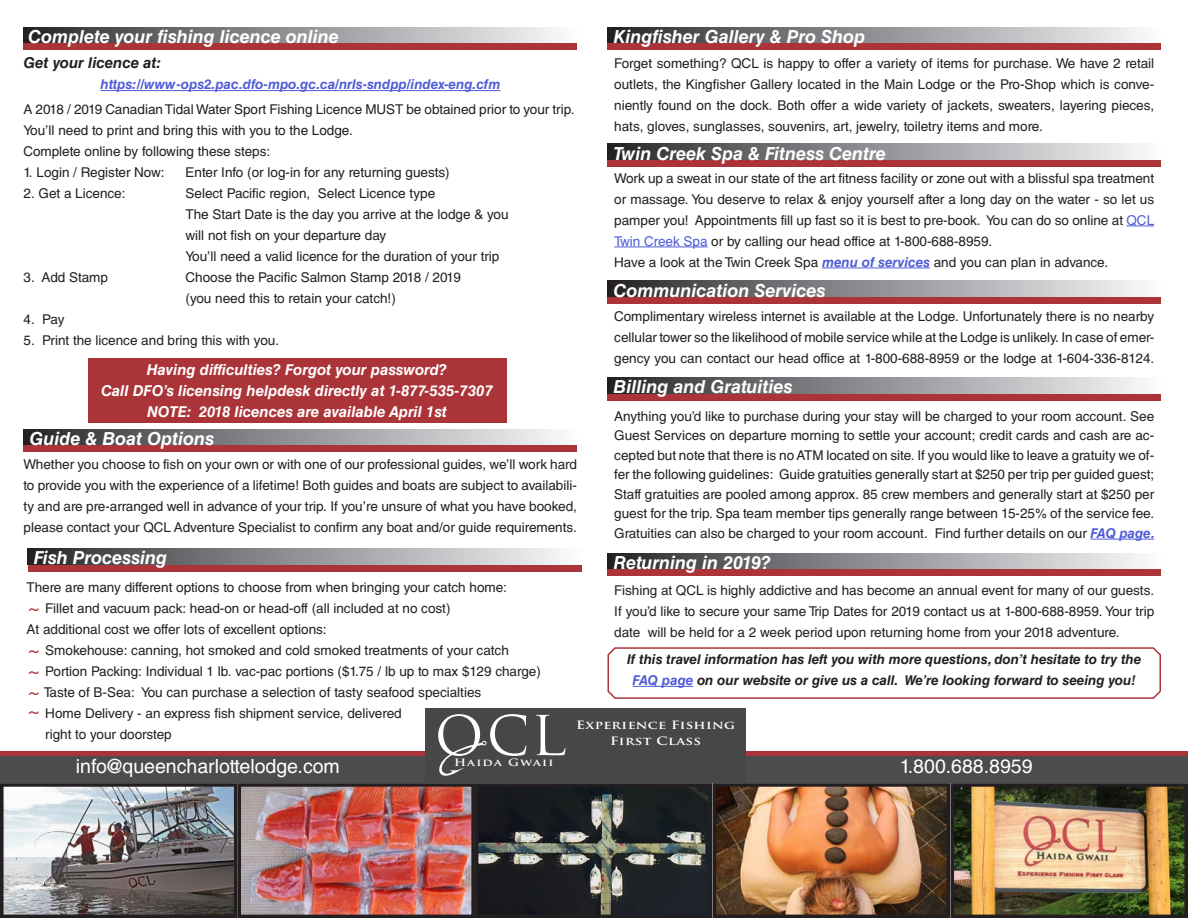
<style>
.page{position:relative;width:1188px;height:918px;background:#fff}
.page>*{position:absolute;margin:0;border:0;box-sizing:border-box;transform-origin:0 0}
.t1{font:700 21px "Minion Pro";color:#ab3439}
.t2{font:19.5px "Helvetica Cyr Upright";color:#fff}
.t3{font:18px "Helvetica Cyr Bold Inclined";color:#fff}
.t4{font:15px "Helvetica Cyr Bold Inclined";color:#fff}
.t5{font:15px "Helvetica Cyr Bold Inclined";color:#231f20}
.t6{font:13.5px/21px "Helvetica Cyr Upright";color:#231f20;text-align:justify}
.t7{font:13.5px "Helvetica Cyr Bold Inclined";color:#231f20}
.t8{font:13.5px "Helvetica Cyr Bold Inclined";color:#4f5cd6}
.t9{font:700 11.25px "Trajan Pro";letter-spacing:.025em;color:#fff;scale:1.25 1}
.t10{font:700 9.9px "Trajan Pro";letter-spacing:.1em;color:#fff;scale:1.25 1}
.s1{color:#4f5cd6}
.s2{font-family:"Helvetica Cyr Bold Inclined";color:#4f5cd6}
</style>
<div class="page">
<div style="left:0;top:751px;width:1188px;height:7px;background:#ab3439"></div>
<hr style="left:100px;top:90px;width:400px;height:1px;background:#4f5cd6">
<img style="left:718px;top:788px;width:227px;height:125px">
<div style="left:713px;top:783px;width:237px;height:135px;border:4px solid #231f20"></div>
<img style="left:480px;top:788px;width:227px;height:125px">
<div style="left:475px;top:783px;width:237px;height:135px;border:4px solid #231f20"></div>
<img style="left:956px;top:788px;width:227px;height:125px">
<div style="left:951px;top:783px;width:237px;height:135px;border:4px solid #231f20"></div>
<img style="left:242px;top:788px;width:228px;height:125px">
<div style="left:237px;top:783px;width:238px;height:135px;border:4px solid #231f20"></div>
<img style="left:5px;top:788px;width:227px;height:125px">
<div style="left:0;top:783px;width:237px;height:135px;border:4px solid #231f20"></div>
<div style="left:28px;top:549px;width:553px;height:16px;background:linear-gradient(to right,#2b2b2d,#fafcfe)"></div>
<div style="left:28px;top:565px;width:553px;height:7px;background:#ab3439"></div>
<div style="left:24px;top:429px;width:553px;height:17px;background:linear-gradient(to right,#2b2b2d,#fafcfe)"></div>
<div style="left:24px;top:446px;width:553px;height:6px;background:#ab3439"></div>
<div style="left:608px;top:27px;width:553px;height:16px;background:linear-gradient(to right,#2b2b2d,#fafcfe)"></div>
<div style="left:608px;top:43px;width:553px;height:7px;background:#ab3439"></div>
<div style="left:608px;top:281px;width:553px;height:16px;background:linear-gradient(to right,#2b2b2d,#fafcfe)"></div>
<div style="left:608px;top:297px;width:553px;height:7px;background:#ab3439"></div>
<div style="left:608px;top:378px;width:553px;height:16px;background:linear-gradient(to right,#2b2b2d,#fafcfe)"></div>
<div style="left:608px;top:394px;width:553px;height:7px;background:#ab3439"></div>
<div style="left:608px;top:553px;width:553px;height:16px;background:linear-gradient(to right,#2b2b2d,#fafcfe)"></div>
<div style="left:608px;top:569px;width:553px;height:7px;background:#ab3439"></div>
<svg style="left:1126px;top:226px;width:28px;height:1px"></svg>
<hr style="left:614px;top:247px;width:94px;height:1px;background:#4f5cd6">
<hr style="left:822px;top:268px;width:108px;height:1px;background:#4f5cd6">
<div style="left:608px;top:144px;width:553px;height:16px;background:linear-gradient(to right,#2b2b2d,#fafcfe)"></div>
<div style="left:608px;top:160px;width:553px;height:7px;background:#ab3439"></div>
<div style="left:24px;top:27px;width:553px;height:16px;background:linear-gradient(to right,#2b2b2d,#fafcfe)"></div>
<div style="left:24px;top:43px;width:553px;height:7px;background:#ab3439"></div>
<div style="left:0;top:756px;width:1188px;height:27px;background:#4b4c4d"></div>
<div style="left:88px;top:358px;width:418px;height:64px;background:#ab3439"></div>
<div style="left:425px;top:708px;width:320px;height:74px;background:#464748"></div>
<svg style="left:438px;top:714px;width:88px;height:62px"></svg>
<svg style="left:536px;top:715px;width:30px;height:40px"></svg>
<hr style="left:1090px;top:539px;width:64px;height:1px;background:#4f5cd6">
<svg style="left:607px;top:647px;width:554px;height:52px"></svg>
<p class="t3" style="left:28px;top:26px;width:312px">Complete your fishing licence online</p>
<p class="t5" style="left:24px;top:54px;width:140px">Get your licence at:</p>
<p class="t8" style="left:100px;top:77px;width:401px">https://www-ops2.pac.dfo-mpo.gc.ca/nrls-sndpp/index-eng.cfm</p>
<p class="t6" style="left:24px;top:99px;width:553px">A 2018 / 2019 Canadian Tidal Water Sport Fishing Licence MUST be obtained prior to your trip.<br>You’ll need to print and bring this with you to the Lodge.</p>
<p class="t6" style="left:24px;top:141px;width:248px">Complete online by following these steps:</p>
<p class="t6" style="left:24px;top:162px;width:143px">1. Login / Register Now:</p>
<p class="t6" style="left:186px;top:162px;width:266px">Enter Info (or log-in for any returning guests)</p>
<p class="t6" style="left:24px;top:183px;width:104px">2. Get a Licence:</p>
<p class="t6" style="left:186px;top:183px;width:251px">Select Pacific region, Select Licence type</p>
<p class="t6" style="left:186px;top:204px;width:325px">The Start Date is the day you arrive at the lodge &amp; you</p>
<p class="t6" style="left:186px;top:225px;width:202px">will not fish on your departure day</p>
<p class="t6" style="left:186px;top:246px;width:315px">You’ll need a valid licence for the duration of your trip</p>
<p class="t6" style="left:24px;top:267px;width:86px">3. Add Stamp</p>
<p class="t6" style="left:186px;top:267px;width:277px">Choose the Pacific Salmon Stamp 2018 / 2019</p>
<p class="t6" style="left:186px;top:288px;width:212px">(you need this to retain your catch!)</p>
<p class="t6" style="left:24px;top:309px;width:43px">4. Pay</p>
<p class="t6" style="left:24px;top:330px;width:257px">5. Print the licence and bring this with you.</p>
<p class="t4" style="left:147px;top:361px;width:302px">Having difficulties? Forgot your password?</p>
<p class="t4" style="left:101px;top:382px;width:393px">Call DFO’s licensing helpdesk directly at 1-877-535-7307</p>
<p class="t4" style="left:147px;top:403px;width:301px">NOTE: 2018 licences are available April 1st</p>
<p class="t3" style="left:30px;top:428px;width:186px">Guide &amp; Boat Options</p>
<p class="t6" style="left:24px;top:454px;width:555px">Whether you choose to fish on your own or with one of our professional guides, we’ll work hard to provide you with the experience of a lifetime! Both guides and boats are subject to availabili&shy;ty and are pre-arranged well in advance of your trip. If you’re unsure of what you have booked, please contact your QCL Adventure Specialist to confirm any boat and/or guide requirements.</p>
<p class="t3" style="left:34px;top:548px;width:135px">Fish Processing</p>
<p class="t3" style="left:614px;top:26px;width:253px">Kingfisher Gallery &amp; Pro Shop</p>
<p class="t6" style="left:614px;top:52px;width:542px">Forget something? QCL is happy to offer a variety of items for purchase. We have 2 retail outlets, the Kingfisher Gallery located in the Main Lodge or the Pro-Shop which is conve&shy;niently found on the dock. Both offer a wide variety of jackets, sweaters, layering pieces, hats, gloves, sunglasses, souvenirs, art, jewelry, toiletry items and more.</p>
<p class="t3" style="left:614px;top:143px;width:274px">Twin Creek Spa &amp; Fitness Centre</p>
<p class="t6" style="left:614px;top:167px;width:541px">Work up a sweat in our state of the art fitness facility or zone out with a blissful spa treatment or massage. You deserve to relax &amp; enjoy yourself after a long day on the water - so let us pamper you! Appointments fill up fast so it is best to pre-book. You can do so online at <span class="s1">QCL Twin Creek Spa</span> or by calling our head office at 1-800-688-8959.</p>
<p class="t6" style="left:614px;top:251px;width:495px">Have a look at the Twin Creek Spa <span class="s2">menu of services</span> and you can plan in advance.</p>
<p class="t3" style="left:614px;top:280px;width:214px">Communication Services</p>
<p class="t6" style="left:614px;top:306px;width:542px">Complimentary wireless internet is available at the Lodge. Unfortunately there is no nearby cellular tower so the likelihood of mobile service while at the Lodge is unlikely. In case of emer&shy;gency you can contact our head office at 1-800-688-8959 or the lodge at 1-604-336-8124.</p>
<p class="t3" style="left:614px;top:377px;width:181px">Billing and Gratuities</p>
<p class="t6" style="left:614px;top:406px;width:542px;line-height:19.5px">Anything you’d like to purchase during your stay will be charged to your room account. See Guest Services on departure morning to settle your account; credit cards and cash are ac&shy;cepted but note that there is no ATM located on site. If you would like to leave a gratuity we of&shy;fer the following guidelines: Guide gratuities generally start at $250 per trip per guided guest; Staff gratuities are pooled among approx. 85 crew members and generally start at $250 per guest for the trip. Spa team member tips generally range between 15-25% of the service fee.<br>Gratuities can also be charged to your room account. Find further details on our <span class="s2">FAQ page.</span></p>
<p class="t3" style="left:614px;top:552px;width:159px">Returning in 2019?</p>
<p class="t6" style="left:27px;top:577px;width:482px">There are many different options to choose from when bringing your catch home:</p>
<p class="t6" style="left:45px;top:598px;width:407px">Fillet and vacuum pack: head-on or head-off (all included at no cost)</p>
<p class="t6" style="left:27px;top:619px;width:302px">At additional cost we offer lots of excellent options:</p>
<p class="t6" style="left:45px;top:640px;width:465px">Smokehouse: canning, hot smoked and cold smoked treatments of your catch</p>
<p class="t6" style="left:45px;top:661px;width:497px">Portion Packing: Individual 1 lb. vac-pac portions ($1.75 / lb up to max $129 charge)</p>
<p class="t6" style="left:44px;top:682px;width:439px">Taste of B-Sea: You can purchase a selection of tasty seafood specialties</p>
<p class="t6" style="left:45px;top:703px;width:358px">Home Delivery - an express fish shipment service, delivered</p>
<p class="t6" style="left:45px;top:724px;width:128px">right to your doorstep</p>
<p class="t1" style="left:28px;top:594px;width:14px">~</p>
<p class="t1" style="left:28px;top:635px;width:14px">~</p>
<p class="t1" style="left:28px;top:656px;width:14px">~</p>
<p class="t1" style="left:28px;top:677px;width:14px">~</p>
<p class="t1" style="left:28px;top:697px;width:14px">~</p>
<p class="t6" style="left:614px;top:580px;width:541px">Fishing at QCL is highly addictive and has become an annual event for many of our guests.<br>If you’d like to secure your same Trip Dates for 2019 contact us at 1-800-688-8959. Your trip date will be held for a 2 week period upon returning home from your 2018 adventure.</p>
<p class="t7" style="left:627px;top:652px;width:516px">If this travel information has left you with more questions, don’t hesitate to try the</p>
<p class="t7" style="left:633px;top:673px;width:505px"><span class="s1">FAQ page</span> on our website or give us a call. We’re looking forward to seeing you!</p>
<p class="t9" style="left:576px;top:718px;width:129px">Experience Fishing</p>
<p class="t9" style="left:610px;top:733px;width:74px">First Class</p>
<p class="t10" style="left:454px;top:757px;width:81px">Haida Gwaii</p>
<p class="t2" style="left:76px;top:755px;width:265px">info@queencharlottelodge.com</p>
<p class="t2" style="left:900px;top:755px;width:134px">1.800.688.8959</p>
</div>
